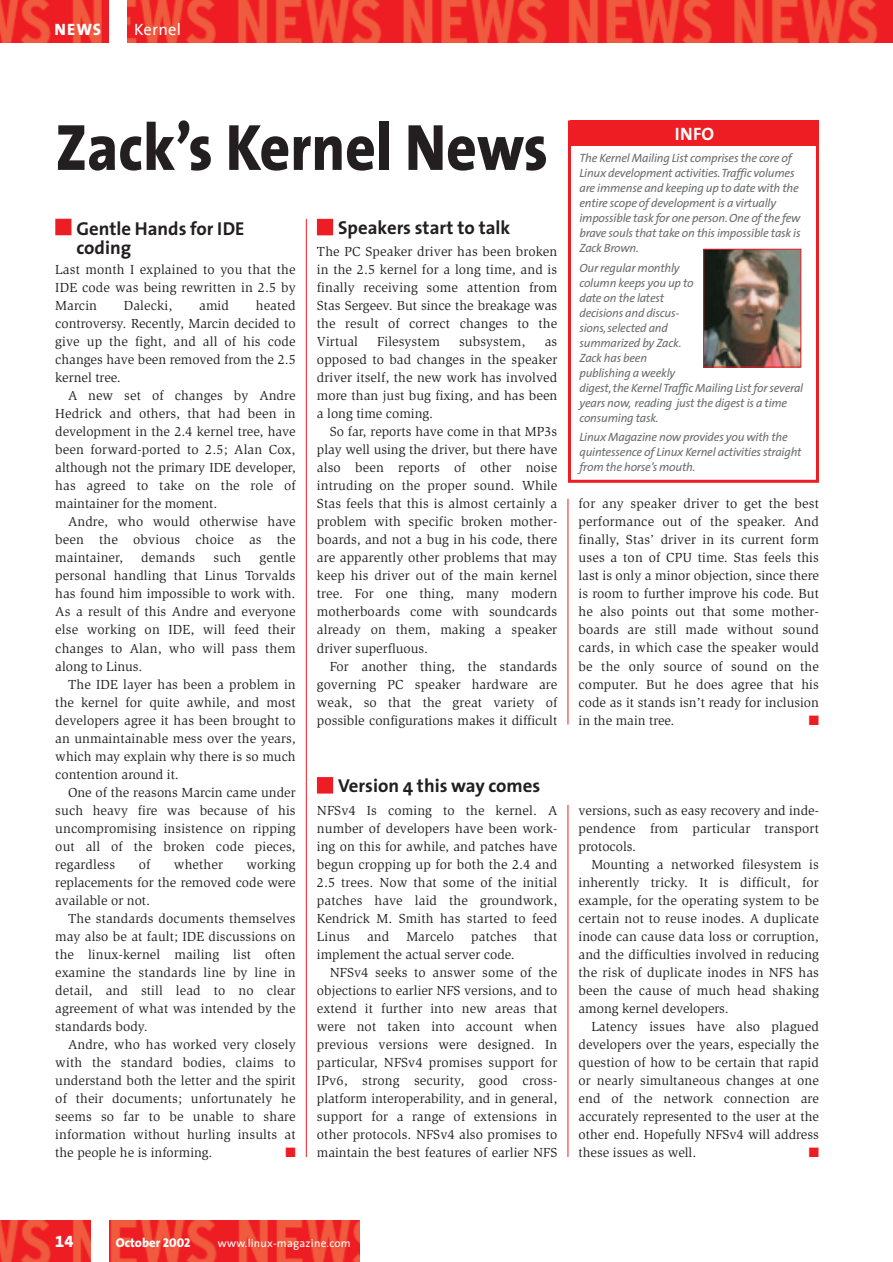
<style>
.page{position:relative;width:893px;height:1262px;background:#fff}
.page>*{position:absolute;margin:0;border:0;box-sizing:border-box;transform-origin:0 0}
.t1{font:800 66px "The Sans";color:#231f20;scale:.9 1}
.t2{font:700 18.75px/19.5px "The Sans";color:#231f20}
.t3{font:18px "The Sans Bold Caps";color:#fff}
.t4{font:16.5px "The Sans";letter-spacing:.02em;color:#fff}
.t5{font:16.5px "The Sans Extra Bold Caps";color:#fff}
.t6{font:16.5px "The Sans Extra Bold Expert";color:#fff}
.t7{font:13.5px/18px "Slimbach";letter-spacing:.01em;color:#231f20;text-align:justify}
.t8{font:13.5px "Zapf Dingbats";color:#ee1d23}
.t9{font:800 12.75px "The Sans";color:#fff}
.t10{font:italic 12px/15px "The Sans";letter-spacing:-.02em;color:#6c6d70}
.t11{font:11.25px "The Sans";letter-spacing:.02em;color:#fff}
.s1{font-family:"The Sans Extra Bold Caps";font-weight:400}
</style>
<div class="page">
<img style="left:1px;top:0;width:891px;height:43px">
<div style="left:110px;top:0;width:17px;height:43px;background:#fff"></div>
<div style="left:317px;top:219px;width:16px;height:16px;background:#ee1d23"></div>
<div style="left:55px;top:219px;width:16px;height:16px;background:#ee1d23"></div>
<svg style="left:1px;top:1220px;width:358px;height:42px;background:#ee3a30"></svg>
<div style="left:91px;top:1220px;width:17px;height:42px;background:#fff"></div>
<hr style="left:567px;top:499px;width:1px;height:225px;background:#ee1d23">
<div style="left:568px;top:120px;width:251px;height:363px;border:3px solid #ee1d23"></div>
<div style="left:570px;top:120px;width:249px;height:26px;background:#ee1d23"></div>
<img style="left:705px;top:251px;width:94px;height:114px">
<div style="left:703px;top:249px;width:98px;height:118px;border:1px solid #ee1d23"></div>
<div style="left:317px;top:777px;width:16px;height:16px;background:#ee1d23"></div>
<hr style="left:306px;top:219px;width:1px;height:938px;background:#ee1d23">
<hr style="left:567px;top:805px;width:1px;height:352px;background:#ee1d23">
<p class="t5" style="left:54px;top:20px;width:48px">NEWS</p>
<p class="t4" style="left:134px;top:23px;width:48px">Kernel</p>
<h1 class="t1" style="left:55px;top:121px;width:549px">Zack’s Kernel News</h1>
<h2 class="t2" style="left:77px;top:220px;width:169px">Gentle Hands for IDE coding</h2>
<p class="t7" style="left:55px;top:262px;width:242px">Last month I explained to you that the IDE code was being rewritten in 2.5 by Marcin</p>
<p class="t7" style="left:55px;top:298px;width:242px;text-indent:200px">heated controversy. Recently, Marcin decided to give up the fight, and all of his code changes have been removed from the 2.5 kernel tree.</p>
<p class="t7" style="left:55px;top:388px;width:242px;text-indent:13px">A new set of changes by Andre Hedrick and others, that had been in development in the 2.4 kernel tree, have been forward-ported to 2.5; Alan Cox, although not the primary IDE developer, has agreed to take on the role of maintainer for the moment.</p>
<p class="t7" style="left:55px;top:514px;width:242px;text-indent:13px">Andre, who would otherwise have been the obvious choice as the maintainer,</p>
<p class="t7" style="left:124px;top:298px;width:50px">Dalecki,</p>
<p class="t7" style="left:199px;top:298px;width:31px">amid</p>
<p class="t7" style="left:55px;top:550px;width:242px;text-indent:204px">gentle personal handling that Linus Torvalds has found him impossible to work with.<br>As a result of this Andre and everyone else working on IDE, will feed their changes to Alan, who will pass them along to Linus.</p>
<p class="t7" style="left:55px;top:676px;width:242px;text-indent:13px">The IDE layer has been a problem in the kernel for quite awhile, and most developers agree it has been brought to an unmaintainable mess over the years, which may explain why there is so much contention around it.</p>
<p class="t7" style="left:55px;top:784px;width:242px;text-indent:13px">One of the reasons Marcin came under such heavy fire was because of his uncompromising insistence on ripping out all of the broken code pieces, regardless</p>
<p class="t7" style="left:141px;top:550px;width:56px">demands</p>
<p class="t7" style="left:213px;top:550px;width:29px">such</p>
<p class="t7" style="left:139px;top:856px;width:13px">of</p>
<p class="t7" style="left:174px;top:856px;width:51px">whether</p>
<p class="t7" style="left:55px;top:856px;width:242px;text-indent:191px">working replacements for the removed code were available or not.</p>
<p class="t7" style="left:55px;top:910px;width:242px;text-indent:13px">The standards documents themselves may also be at fault; IDE discussions on the linux-kernel mailing list often examine the standards line by line in detail, and still lead to no clear agreement of what was intended by the standards body.</p>
<p class="t7" style="left:55px;top:1036px;width:242px;text-indent:13px">Andre, who has worked very closely with the standard bodies, claims to understand both the letter and the spirit of their documents; unfortunately he seems so far to be unable to share information without hurling insults at the people he is informing.</p>
<p class="t8" style="left:285px;top:1145px;width:12px">■</p>
<h2 class="t2" style="left:338px;top:219px;width:174px">Speakers start to talk</h2>
<p class="t7" style="left:317px;top:244px;width:242px">The PC Speaker driver has been broken in the 2.5 kernel for a long time, and is finally receiving some attention from Stas Sergeev. But since the breakage was the result of correct changes to the Virtual</p>
<p class="t7" style="left:377px;top:334px;width:64px">Filesystem</p>
<p class="t7" style="left:459px;top:334px;width:68px">subsystem,</p>
<p class="t7" style="left:317px;top:334px;width:242px;text-indent:228px">as opposed to bad changes in the speaker driver itself, the new work has involved more than just bug fixing, and has been a long time coming.</p>
<p class="t7" style="left:317px;top:424px;width:242px;text-indent:13px">So far, reports have come in that MP3s play well using the driver, but there have also been reports of other noise intruding on the proper sound. While Stas feels that this is almost certainly a problem with specific broken mother&shy;boards, and not a bug in his code, there are apparently other problems that may keep his driver out of the main kernel tree. For one thing, many modern motherboards come with soundcards already on them, making a speaker driver superfluous.</p>
<p class="t7" style="left:317px;top:658px;width:242px;text-indent:13px">For another thing, the standards governing PC speaker hardware are weak, so that the great variety of possible configurations makes it difficult</p>
<h2 class="t2" style="left:338px;top:777px;width:203px">Version 4 this way comes</h2>
<p class="t7" style="left:317px;top:802px;width:242px">NFSv4 Is coming to the kernel. A number of developers have been work&shy;ing on this for awhile, and patches have begun cropping up for both the 2.4 and 2.5 trees. Now that some of the initial patches have laid the groundwork, Kendrick M. Smith has started to feed Linus</p>
<p class="t7" style="left:367px;top:928px;width:24px">and</p>
<p class="t7" style="left:406px;top:928px;width:49px">Marcelo</p>
<p class="t7" style="left:471px;top:928px;width:47px">patches</p>
<p class="t7" style="left:534px;top:928px;width:25px">that</p>
<p class="t7" style="left:317px;top:946px;width:199px">implement the actual server code.</p>
<p class="t7" style="left:330px;top:964px;width:229px">NFSv4 seeks to answer some of the</p>
<p class="t7" style="left:317px;top:982px;width:242px">objections to earlier NFS versions, and to</p>
<p class="t7" style="left:317px;top:1000px;width:242px">extend it further into new areas that</p>
<p class="t7" style="left:317px;top:1018px;width:242px">were not taken into account when</p>
<p class="t7" style="left:317px;top:1036px;width:242px">previous versions were designed. In</p>
<p class="t7" style="left:317px;top:1054px;width:242px">particular, NFSv4 promises support for</p>
<p class="t7" style="left:317px;top:1072px;width:242px">IPv6, strong security, good cross-</p>
<p class="t7" style="left:317px;top:1090px;width:242px">platform interoperability, and in general,</p>
<p class="t7" style="left:317px;top:1108px;width:242px">support for a range of extensions in</p>
<p class="t7" style="left:317px;top:1126px;width:242px">other protocols. NFSv4 also promises to</p>
<p class="t7" style="left:317px;top:1144px;width:242px">maintain the best features of earlier NFS</p>
<h3 class="t3" style="left:675px;top:123px;width:41px">INFO</h3>
<p class="t10" style="left:579px;top:152px;width:223px">The Kernel Mailing List comprises the core of Linux development activities.Traffic volumes are immense and keeping up to date with the entire scope of development is a virtually impossible task for one person. One of the few brave souls that take on this impossible task is Zack Brown.</p>
<p class="t10" style="left:579px;top:261px;width:225px">Our regular monthly<br>column keeps you up to<br>date on the latest<br>decisions and discus-<br>sions, selected and<br>summarized by Zack.<br>Zack has been<br>publishing a weekly<br>digest, the Kernel Traffic Mailing List for several years now, reading just the digest is a time consuming task.</p>
<p class="t10" style="left:579px;top:430px;width:223px">Linux Magazine now provides you with the quintessence of Linux Kernel activities straight from the horse’s mouth.</p>
<p class="t7" style="left:578px;top:496px;width:242px">for any speaker driver to get the best performance out of the speaker. And finally, Stas’ driver in its current form uses a ton of CPU time. Stas feels this last is only a minor objection, since there is room to further improve his code. But he also points out that some mother&shy;boards are still made without sound cards, in which case the speaker would be the only source of sound on the computer. But he does agree that his code as it stands isn’t ready for inclusion in the main tree.</p>
<p class="t8" style="left:808px;top:713px;width:12px">■</p>
<p class="t7" style="left:578px;top:802px;width:242px">versions, such as easy recovery and inde&shy;pendence from particular transport protocols.</p>
<p class="t7" style="left:578px;top:856px;width:242px;text-indent:13px">Mounting a networked filesystem is inherently tricky. It is difficult, for example, for the operating system to be certain not to reuse inodes. A duplicate inode can cause data loss or corruption, and the difficulties involved in reducing the risk of duplicate inodes in NFS has been the cause of much head shaking among kernel developers.</p>
<p class="t7" style="left:578px;top:1018px;width:242px;text-indent:13px">Latency issues have also plagued developers over the years, especially the question of how to be certain that rapid or nearly simultaneous changes at one end of the network connection are accurately represented to the user at the other end. Hopefully NFSv4 will address these issues as well.</p>
<p class="t8" style="left:808px;top:1145px;width:12px">■</p>
<p class="t6" style="left:55px;top:1231px;width:20px">14</p>
<p class="t9" style="left:116px;top:1237px;width:76px">October <span class="s1">2002</span></p>
<p class="t11" style="left:218px;top:1238px;width:134px">www.linux-magazine.com</p>
</div>
